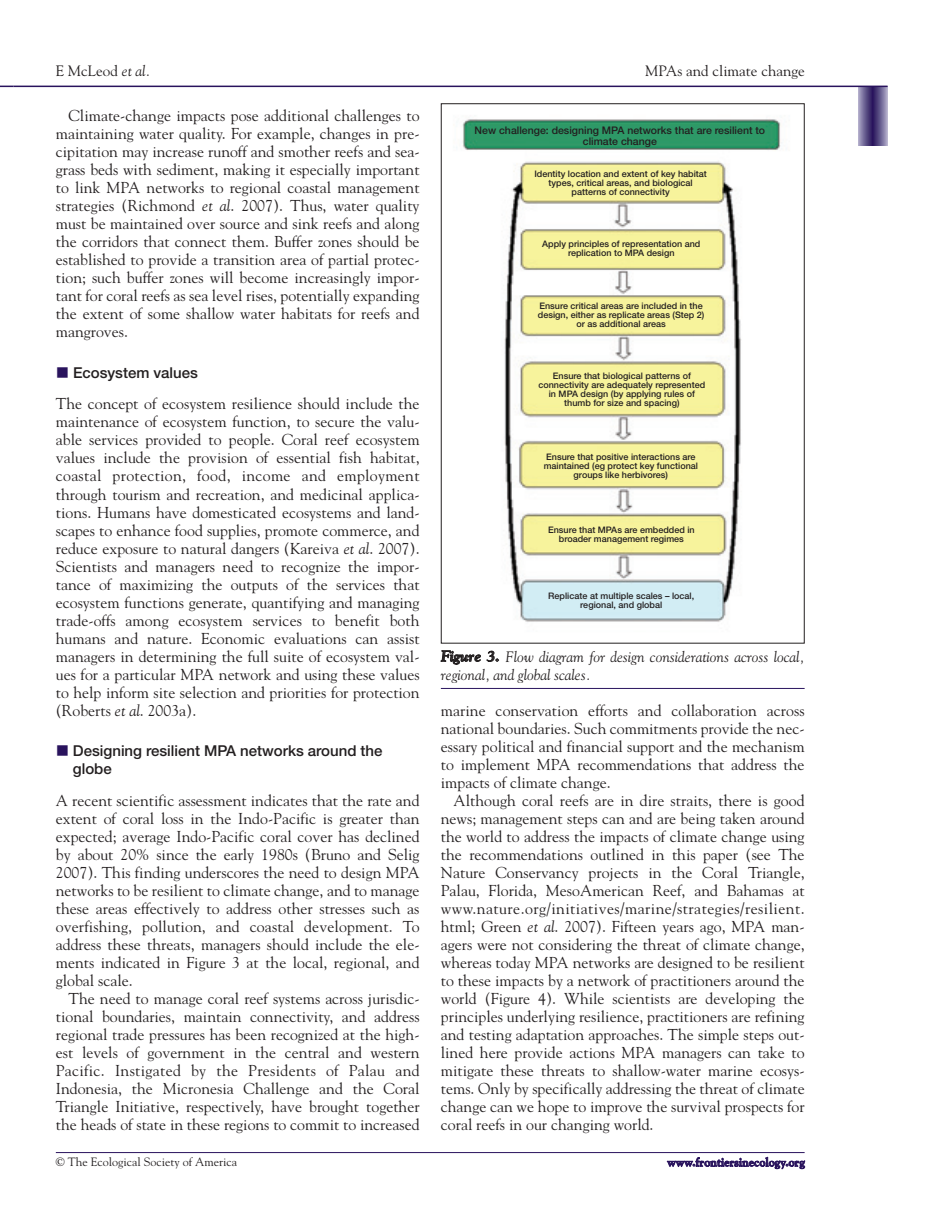
<style>
.page{position:relative;width:946px;height:1218px;background:#fff}
.page>*{position:absolute;margin:0;border:0;box-sizing:border-box;transform-origin:0 0}
.t1{font:15.75px/18px "Goudy";color:#231f20;text-align:justify}
.t2{font:italic 15px/18px "Goudy";color:#231f20}
.t3{font:500 15px/18px "Helvetica Neue";color:#231f20}
.t4{font:15px "Goudy";color:#231f20}
.t5{font:12px "Goudy";color:#231f20}
.t6{font:700 12px "Goudy";color:#29135d}
.t7{font:500 10.5px/10.5px "Helvetica Neue";color:#231f20;text-align:center}
.t8{font:500 9px/9px "Helvetica Neue";color:#231f20;text-align:center}
.s1{font-style:italic}
.s2{font-weight:700}
</style>
<div class="page">
<svg style="left:0;top:86px;width:13px;height:1px"></svg>
<div style="left:858px;top:86px;width:29px;height:60px;background:#ada8c6"></div>
<div style="left:859px;top:86px;width:27px;height:60px;background:#a099bc"></div>
<div style="left:860px;top:86px;width:25px;height:60px;background:#938bb2"></div>
<div style="left:860px;top:86px;width:24px;height:60px;background:#958fb4"></div>
<div style="left:861px;top:86px;width:23px;height:60px;background:#877fa9"></div>
<div style="left:862px;top:86px;width:21px;height:60px;background:#7c74a1"></div>
<div style="left:863px;top:86px;width:19px;height:60px;background:#716998"></div>
<div style="left:864px;top:86px;width:17px;height:60px;background:#675d8f"></div>
<div style="left:865px;top:86px;width:15px;height:60px;background:#5d5488"></div>
<div style="left:866px;top:86px;width:13px;height:60px;background:#554a80"></div>
<div style="left:867px;top:86px;width:11px;height:60px;background:#4d3f79"></div>
<div style="left:868px;top:86px;width:9px;height:60px;background:#453672"></div>
<div style="left:869px;top:86px;width:7px;height:60px;background:#3d2d6c"></div>
<div style="left:870px;top:86px;width:5px;height:60px;background:#2d1860"></div>
<hr style="left:872px;top:86px;width:1px;height:60px;background:#29135d">
<hr style="left:13px;top:86px;width:874px;height:1px;background:#29135d">
<hr style="left:56px;top:1152px;width:748px;height:1px;background:#29135d">
<hr style="left:441px;top:688px;width:363px;height:1px;background:#29135d">
<img style="left:456px;top:119px;width:325px;height:503px">
<p class="t4" style="left:56px;top:61px;width:96px">E McLeod <span class="s1">et al.</span></p>
<p class="t4" style="left:645px;top:61px;width:161px">MPAs and climate change</p>
<p class="t1" style="left:56px;top:106px;width:365px;text-indent:13px">Climate-change impacts pose additional challenges to maintaining water quality. For example, changes in pre&shy;cipitation may increase runoff and smother reefs and sea&shy;grass beds with sediment, making it especially important to link MPA networks to regional coastal management strategies (Richmond <span class="s1">et al</span>. 2007). Thus, water quality must be maintained over source and sink reefs and along the corridors that connect them. Buffer zones should be established to provide a transition area of partial protec&shy;tion; such buffer zones will become increasingly impor&shy;tant for coral reefs as sea level rises, potentially expanding the extent of some shallow water habitats for reefs and mangroves.</p>
<p class="t3" style="left:73px;top:363px;width:126px">Ecosystem values</p>
<p class="t1" style="left:56px;top:394px;width:365px">The concept of ecosystem resilience should include the maintenance of ecosystem function, to secure the valu&shy;able services provided to people. Coral reef ecosystem values include the provision of essential fish habitat, coastal protection, food, income and employment through tourism and recreation, and medicinal applica&shy;tions. Humans have domesticated ecosystems and land&shy;scapes to enhance food supplies, promote commerce, and reduce exposure to natural dangers (Kareiva <span class="s1">et al</span>. 2007).<br>Scientists and managers need to recognize the impor&shy;tance of maximizing the outputs of the services that ecosystem functions generate, quantifying and managing trade-offs among ecosystem services to benefit both humans and nature. Economic evaluations can assist managers in determining the full suite of ecosystem val&shy;ues for a particular MPA network and using these values to help inform site selection and priorities for protection (Roberts <span class="s1">et al</span>. 2003a).</p>
<p class="t3" style="left:73px;top:741px;width:311px">Designing resilient MPA networks around the globe</p>
<p class="t1" style="left:56px;top:790px;width:365px">A recent scientific assessment indicates that the rate and extent of coral loss in the Indo-Pacific is greater than expected; average Indo-Pacific coral cover has declined by about 20% since the early 1980s (Bruno and Selig 2007). This finding underscores the need to design MPA networks to be resilient to climate change, and to manage these areas effectively to address other stresses such as overfishing, pollution, and coastal development. To address these threats, managers should include the ele&shy;ments indicated in Figure 3 at the local, regional, and global scale.</p>
<p class="t1" style="left:56px;top:988px;width:365px;text-indent:13px">The need to manage coral reef systems across jurisdic&shy;tional boundaries, maintain connectivity, and address regional trade pressures has been recognized at the high&shy;est levels of government in the central and western Pacific. Instigated by the Presidents of Palau and Indonesia, the Micronesia Challenge and the Coral Triangle Initiative, respectively, have brought together the heads of state in these regions to commit to increased</p>
<p class="t5" style="left:56px;top:1154px;width:183px">© The Ecological Society of America</p>
<p class="t6" style="left:667px;top:1154px;width:139px">www.frontiersinecology.org</p>
<p class="t7" style="left:474px;top:125px;width:292px">New challenge: designing MPA networks that are resilient to climate change</p>
<p class="t8" style="left:534px;top:169px;width:174px">Identity location and extent of key habitat types, critical areas, and biological patterns of connectivity</p>
<p class="t8" style="left:542px;top:239px;width:160px">Apply principles of representation and replication to MPA design</p>
<p class="t8" style="left:538px;top:301px;width:168px">Ensure critical areas are included in the design, either as replicate areas (Step 2) or as additional areas</p>
<p class="t8" style="left:538px;top:371px;width:168px">Ensure that biological patterns of connectivity are adequately represented in MPA design (by applying rules of thumb for size and spacing)</p>
<p class="t8" style="left:543px;top:452px;width:156px">Ensure that positive interactions are maintained (eg protect key functional groups like herbivores)</p>
<p class="t8" style="left:548px;top:525px;width:148px">Ensure that MPAs are embedded in broader management regimes</p>
<p class="t8" style="left:548px;top:591px;width:147px">Replicate at multiple scales – local, regional, and global</p>
<p class="t2" style="left:441px;top:647px;width:365px"><span class="s2">Figure 3.</span> Flow diagram for design considerations across local, regional, and global scales.</p>
<p class="t1" style="left:441px;top:700px;width:365px">marine conservation efforts and collaboration across national boundaries. Such commitments provide the nec&shy;essary political and financial support and the mechanism to implement MPA recommendations that address the impacts of climate change.</p>
<p class="t1" style="left:441px;top:790px;width:365px;text-indent:13px">Although coral reefs are in dire straits, there is good news; management steps can and are being taken around the world to address the impacts of climate change using the recommendations outlined in this paper (see The Nature Conservancy projects in the Coral Triangle, Palau, Florida, MesoAmerican Reef, and Bahamas at www.nature.org/initiatives/marine/strategies/resilient. html; Green <span class="s1">et al</span>. 2007). Fifteen years ago, MPA man&shy;agers were not considering the threat of climate change, whereas today MPA networks are designed to be resilient to these impacts by a network of practitioners around the world (Figure 4). While scientists are developing the principles underlying resilience, practitioners are refining and testing adaptation approaches. The simple steps out&shy;lined here provide actions MPA managers can take to mitigate these threats to shallow-water marine ecosys&shy;tems. Only by specifically addressing the threat of climate change can we hope to improve the survival prospects for coral reefs in our changing world.</p>
</div>
